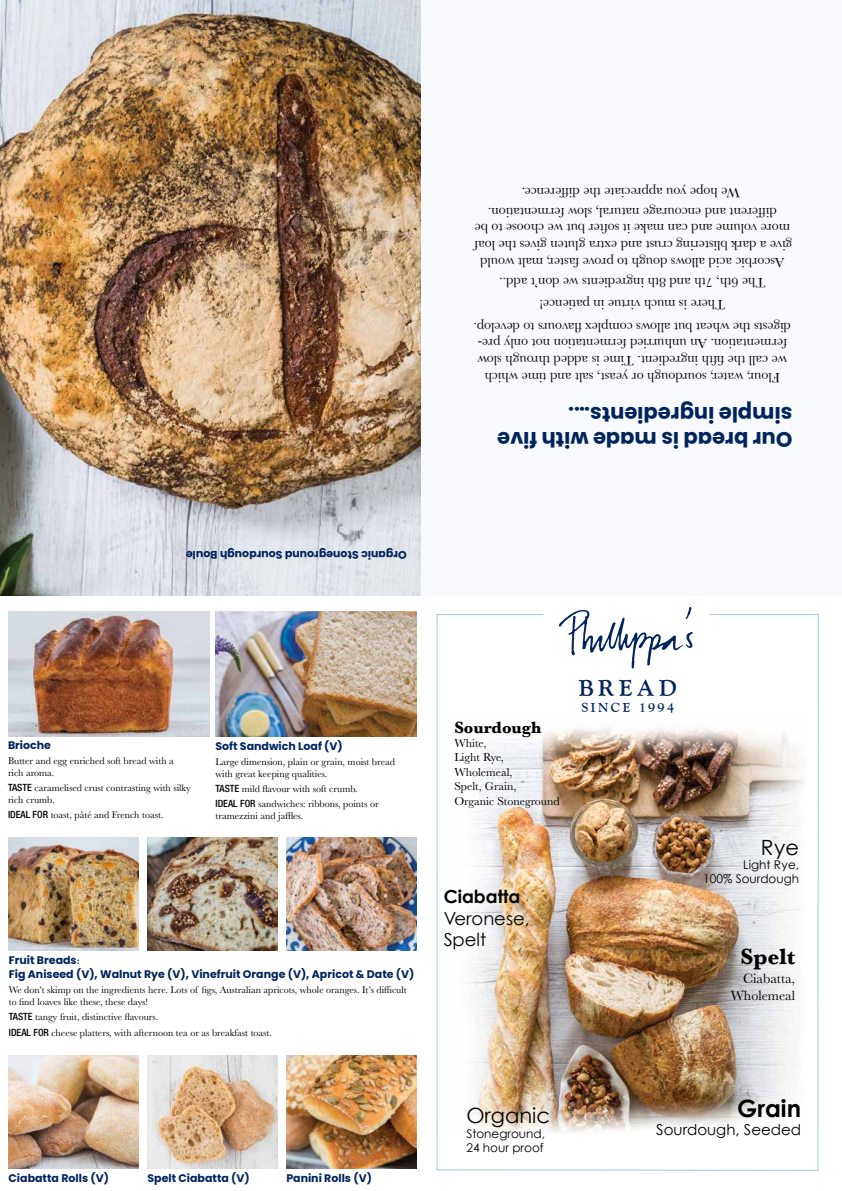
<style>
.page{position:relative;width:842px;height:1191px;background:#fff}
.page>*{position:absolute;margin:0;border:0;box-sizing:border-box;transform-origin:0 0}
.t1{font:700 24px "Century Gothic";color:#000}
.t2{font:700 23px "Goudy Old Style BT";letter-spacing:.195em;color:#00245d}
.t3{font:700 23px "Baskerville";color:#000}
.t4{font:700 21px/25.2px "Poppins";color:#00245d}
.t5{font:21px "Century Gothic";color:#000}
.t6{font:18px/21.6px "Century Gothic";color:#000}
.t7{font:700 18px "Century Gothic";color:#000}
.t8{font:700 17px "Baskerville";color:#000}
.t9{font:15px "Century Gothic";color:#000}
.t10{font:14px/16.8px "Baskerville";color:#000;text-align:center}
.t11{font:700 13px "Goudy Old Style BT";letter-spacing:.19em;color:#00245d}
.t12{font:12px/14.4px "Baskerville";color:#000}
.t13{font:12px/14.4px "Century Gothic";color:#000;text-align:right}
.t14{font:700 11px/14.4px "Poppins";color:#00245d}
.t15{font:10px/12px "Baskerville";color:#000}
.s1{font-family:"Helvetica Neue";font-weight:500;font-stretch:condensed;color:#000101}
.s2{font-family:"Goudy Old Style BT";font-size:10px}
</style>
<div class="page">
<div style="left:421px;top:0;width:421px;height:595px;background:#f8fafd"></div>
<img style="left:0;top:0;width:421px;height:595px">
<img style="left:9px;top:612px;width:201px;height:124px">
<img style="left:147px;top:1055px;width:131px;height:114px">
<img style="left:215px;top:612px;width:202px;height:124px">
<img style="left:8px;top:837px;width:131px;height:114px">
<img style="left:147px;top:837px;width:130px;height:114px">
<img style="left:286px;top:837px;width:131px;height:114px">
<img style="left:8px;top:1055px;width:131px;height:114px">
<img style="left:286px;top:1055px;width:131px;height:114px">
<svg style="left:573px;top:607px;width:119px;height:6px"></svg>
<img style="left:436px;top:613px;width:383px;height:558px">
<p class="t14" style="left:407px;top:562px;width:222px;rotate:-180deg">Organic Stoneground Sourdough Boule</p>
<h3 class="t10" style="left:740px;top:201px;width:220px;rotate:-180deg">We hope you appreciate the difference.</h3>
<h3 class="t10" style="left:792px;top:271px;width:319px;rotate:-180deg">Ascorbic acid allows dough to prove faster, malt would give a dark blistering crust and extra gluten gives the loaf more volume and can make it softer but we choose to be different and encourage natural, slow fermentation.</h3>
<h3 class="t10" style="left:765px;top:316px;width:268px;line-height:22.5px;rotate:-180deg">There is much virtue in patience!<br>The 6th, 7th and 8th ingredients we don’t add..</h3>
<h3 class="t10" style="left:791px;top:386px;width:319px;rotate:-180deg">Flour, water, sourdough or yeast, salt and time which<br>we call the fifth ingredient. Time is added through slow fermentation. An unhurried fermentation not only pre&shy;digests the wheat but allows complex flavours to develop.</h3>
<h3 class="t4" style="left:792px;top:452px;width:297px;rotate:-180deg">Our bread is made with five simple ingredients….</h3>
<p class="t14" style="left:8px;top:738px;width:45px">Brioche</p>
<p class="t15" style="left:8px;top:755px;width:167px">Butter and egg enriched soft bread with a rich aroma.</p>
<p class="t15" style="left:8px;top:782px;width:184px"><span class="s1">TASTE</span> caramelised crust contrasting with silky rich crumb.</p>
<p class="t15" style="left:8px;top:809px;width:157px"><span class="s1">IDEAL FOR</span> toast, pâté and French toast.</p>
<p class="t14" style="left:215px;top:739px;width:129px">Soft Sandwich Loaf (V)</p>
<p class="t15" style="left:215px;top:755px;width:181px">Large dimension, plain or grain, moist bread with great keeping qualities.</p>
<p class="t15" style="left:215px;top:781px;width:165px;line-height:14.8px"><span class="s1">TASTE</span> mild flavour with soft crumb.<br><span class="s1">IDEAL FOR</span> sandwiches: ribbons, points or</p>
<p class="t15" style="left:215px;top:809px;width:89px">tramezzini and jaffles.</p>
<p class="t14" style="left:9px;top:953px;width:407px">Fruit Breads<span class="s2">:<br></span>Fig Aniseed (V), Walnut Rye (V), Vinefruit Orange (V), Apricot &amp; Date (V)</p>
<p class="t15" style="left:9px;top:984px;width:400px">We don’t skimp on the ingredients here. Lots of figs, Australian apricots, whole oranges. It’s difficult to find loaves like these, these days!</p>
<p class="t15" style="left:9px;top:1009px;width:265px;line-height:16px"><span class="s1">TASTE</span> tangy fruit, distinctive flavours.<br><span class="s1">IDEAL FOR</span> cheese platters, with afternoon tea or as breakfast toast.</p>
<p class="t14" style="left:9px;top:1170px;width:102px">Ciabatta Rolls (V)</p>
<p class="t14" style="left:147px;top:1170px;width:104px">Spelt Ciabatta (V)</p>
<p class="t14" style="left:286px;top:1170px;width:87px">Panini Rolls (V)</p>
<h3 class="t8" style="left:454px;top:715px;width:88px">Sourdough</h3>
<p class="t12" style="left:454px;top:736px;width:107px">White,<br>Light Rye,<br>Wholemeal,<br>Spelt, Grain,<br>Organic Stoneground</p>
<h2 class="t2" style="left:579px;top:674px;width:99px">BREAD</h2>
<h3 class="t11" style="left:581px;top:699px;width:94px">SINCE 1994</h3>
<h3 class="t7" style="left:444px;top:885px;width:78px">Ciabatta</h3>
<h3 class="t6" style="left:444px;top:907px;width:88px">Veronese,<br>Spelt</h3>
<h3 class="t5" style="left:761px;top:834px;width:40px">Rye</h3>
<p class="t13" style="left:703px;top:857px;width:98px">Light Rye,<br>100% Sourdough</p>
<h2 class="t3" style="left:740px;top:940px;width:56px">Spelt</h2>
<h3 class="t10" style="left:731px;top:970px;width:66px;text-align:right">Ciabatta,<br>Wholemeal</h3>
<h3 class="t5" style="left:466px;top:1103px;width:85px">Organic</h3>
<p class="t13" style="left:466px;top:1126px;width:80px;text-align:left">Stoneground,<br>24 hour proof</p>
<h1 class="t1" style="left:737px;top:1093px;width:65px">Grain</h1>
<h3 class="t9" style="left:656px;top:1120px;width:146px">Sourdough, Seeded</h3>
</div>
